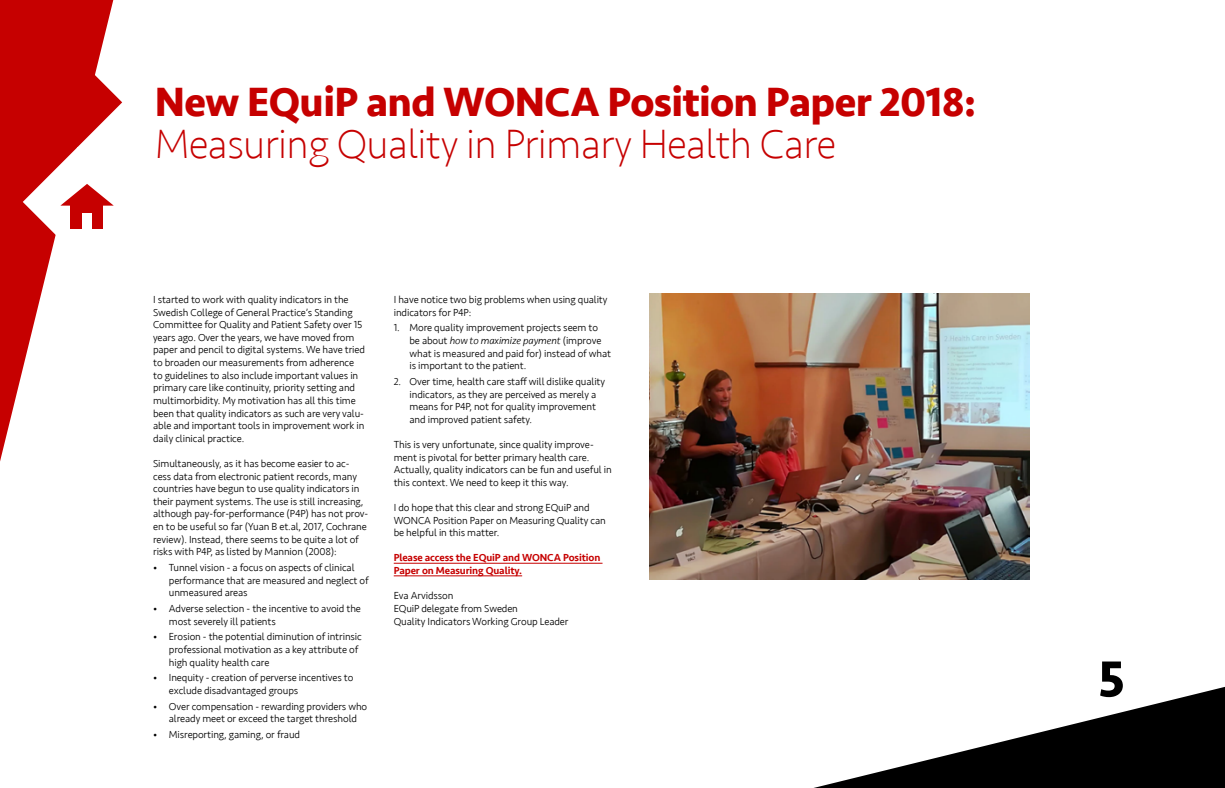
<style>
.page{position:relative;width:1225px;height:788px;background:#fff}
.page>*{position:absolute;margin:0;border:0;box-sizing:border-box;transform-origin:0 0}
.t1{font:700 52.5px "Seravek";color:#000}
.t2{font:200 42px "Seravek";letter-spacing:-.015em;color:#c60000}
.t3{font:700 42px "Seravek";letter-spacing:-.015em;color:#c60000}
.t4{font:300 10.5px/12.6px "Seravek";letter-spacing:-.01em;color:#000}
.t5{font:500 10.5px/12.6px "Seravek";letter-spacing:-.01em;color:#c60000}
.s1{font-style:italic}
</style>
<div class="page">
<svg style="left:0;top:0;width:113px;height:461px"></svg>
<svg style="left:814px;top:686px;width:411px;height:102px"></svg>
<svg style="left:12px;top:47px;width:110px;height:210px"></svg>
<hr style="left:394px;top:563px;width:209px;height:1px;background:#c60000">
<hr style="left:394px;top:575px;width:128px;height:1px;background:#c60000">
<img style="left:649px;top:293px;width:381px;height:286px">
<h2 class="t3" style="left:155px;top:68px;width:823px">New EQuiP and WONCA Position Paper 2018:</h2>
<h2 class="t2" style="left:155px;top:119px;width:682px">Measuring Quality in Primary Health Care</h2>
<p class="t4" style="left:153px;top:293px;width:213px">I started to work with quality indicators in the Swedish College of General Practice’s Standing Committee for Quality and Patient Safety over 15 years ago. Over the years, we have moved from paper and pencil to digital systems. We have tried to broaden our measurements from adherence to guidelines to also include important values in primary care like continuity, priority setting and multimorbidity. My motivation has all this time been that quality indicators as such are very valu&shy;able and important tools in improvement work in daily clinical practice.</p>
<p class="t4" style="left:153px;top:457px;width:217px">Simultaneously, as it has become easier to ac&shy;cess data from electronic patient records, many countries have begun to use quality indicators in their payment systems. The use is still increasing, although pay-for-performance (P4P) has not prov&shy;en to be useful so far (Yuan B et.al, 2017, Cochrane review). Instead, there seems to be quite a lot of risks with P4P, as listed by Mannion (2008):</p>
<p class="t4" style="left:169px;top:561px;width:201px;text-indent:-16px">• Tunnel vision - a focus on aspects of clinical performance that are measured and neglect of unmeasured areas</p>
<p class="t4" style="left:169px;top:602px;width:194px;text-indent:-16px">• Adverse selection - the incentive to avoid the most severely ill patients</p>
<p class="t4" style="left:169px;top:630px;width:195px;text-indent:-16px">• Erosion - the potential diminution of intrinsic professional motivation as a key attribute of high quality health care</p>
<p class="t4" style="left:169px;top:671px;width:186px;text-indent:-16px">• Inequity - creation of perverse incentives to exclude disadvantaged groups</p>
<p class="t4" style="left:153px;top:700px;width:216px;text-align:center">• Over compensation - rewarding providers who already meet or exceed the target threshold</p>
<p class="t4" style="left:153px;top:728px;width:149px">• Misreporting, gaming, or fraud</p>
<p class="t4" style="left:394px;top:293px;width:215px">I have notice two big problems when using quality indicators for P4P:</p>
<p class="t4" style="left:410px;top:322px;width:203px;text-indent:-16px">1. More quality improvement projects seem to be about <span class="s1">how to maximize payment</span> (improve what is measured and paid for) instead of what is important to the patient.</p>
<p class="t4" style="left:410px;top:375px;width:197px;text-indent:-16px">2. Over time, health care staff will dislike quality indicators, as they are perceived as merely a means for P4P, not for quality improvement and improved patient safety.</p>
<p class="t4" style="left:394px;top:438px;width:220px">This is very unfortunate, since quality improve&shy;ment is pivotal for better primary health care.<br>Actually, quality indicators can be fun and useful in this context. We need to keep it this way.</p>
<p class="t4" style="left:394px;top:501px;width:214px">I do hope that this clear and strong EQuiP and<br>WONCA Position Paper on Measuring Quality can be helpful in this matter.</p>
<p class="t5" style="left:394px;top:551px;width:208px">Please access the EQuiP and WONCA Position<br>Paper on Measuring Quality.</p>
<p class="t4" style="left:394px;top:589px;width:176px">Eva Arvidsson<br>EQuiP delegate from Sweden<br>Quality Indicators Working Group Leader</p>
<h1 class="t1" style="left:1098px;top:637px;width:29px">5</h1>
</div>
